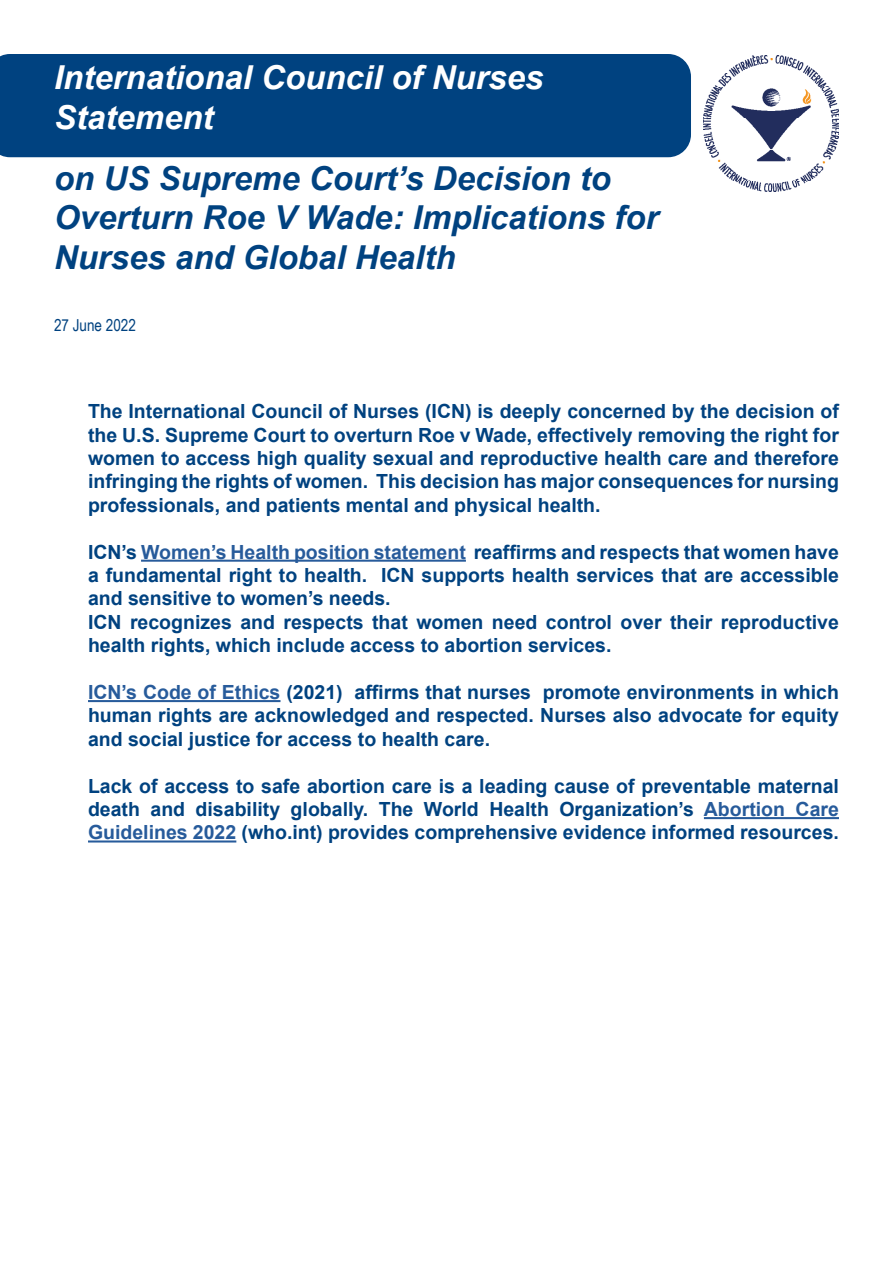
<style>
.page{position:relative;width:893px;height:1263px;background:#fff}
.page>*{position:absolute;margin:0;border:0;box-sizing:border-box;transform-origin:0 0}
.t1{font:italic 700 33px/39.6px "Arial";color:#004280}
.t2{font:italic 700 33px/39.6px "Arial";color:#fff}
.t3{font:700 19.5px/23.4px "Arial";color:#004280;text-align:justify}
.t4{font:16.5px "Arial Narrow";color:#004280}
.s1{color:#275b9b}
</style>
<div class="page">
<img style="left:704px;top:56px;width:135px;height:136px">
<div style="left:0;top:54px;width:691px;height:103px;background:#004280"></div>
<hr style="left:141px;top:560px;width:325px;height:2px;background:#275b9b">
<hr style="left:88px;top:700px;width:192px;height:2px;background:#275b9b">
<hr style="left:704px;top:817px;width:135px;height:2px;background:#275b9b">
<hr style="left:88px;top:840px;width:148px;height:2px;background:#275b9b">
<h1 class="t2" style="left:54px;top:59px;width:491px">International Council of Nurses<br>Statement</h1>
<h1 class="t1" style="left:54px;top:160px;width:606px">on US Supreme Court’s Decision to<br>Overturn Roe V Wade: Implications for<br>Nurses and Global Health</h1>
<p class="t4" style="left:54px;top:313px;width:84px">27 June 2022</p>
<p class="t3" style="left:88px;top:400px;width:752px">The International Council of Nurses (ICN) is deeply concerned by the decision of the U.S. Supreme Court to overturn Roe v Wade, effectively removing the right for women to access high quality sexual and reproductive health care and therefore infringing the rights of women. This decision has major consequences for nursing professionals, and patients mental and physical health.</p>
<p class="t3" style="left:88px;top:541px;width:752px;text-align:left">ICN’s <span class="s1">Women’s Health position statement</span> reaffirms and respects that women have a fundamental right to health. ICN supports health services that are accessible and sensitive to women’s needs.<br>ICN recognizes and respects that women need control over their reproductive health rights, which include access to abortion services.</p>
<p class="t3" style="left:88px;top:681px;width:752px"><span class="s1">ICN’s Code of Ethics</span> (2021) affirms that nurses promote environments in which human rights are acknowledged and respected. Nurses also advocate for equity and social justice for access to health care.</p>
<p class="t3" style="left:88px;top:775px;width:752px">Lack of access to safe abortion care is a leading cause of preventable maternal death and disability globally. The World Health Organization’s <span class="s1">Abortion Care Guidelines 2022</span> (who.int) provides comprehensive evidence informed resources.</p>
</div>
